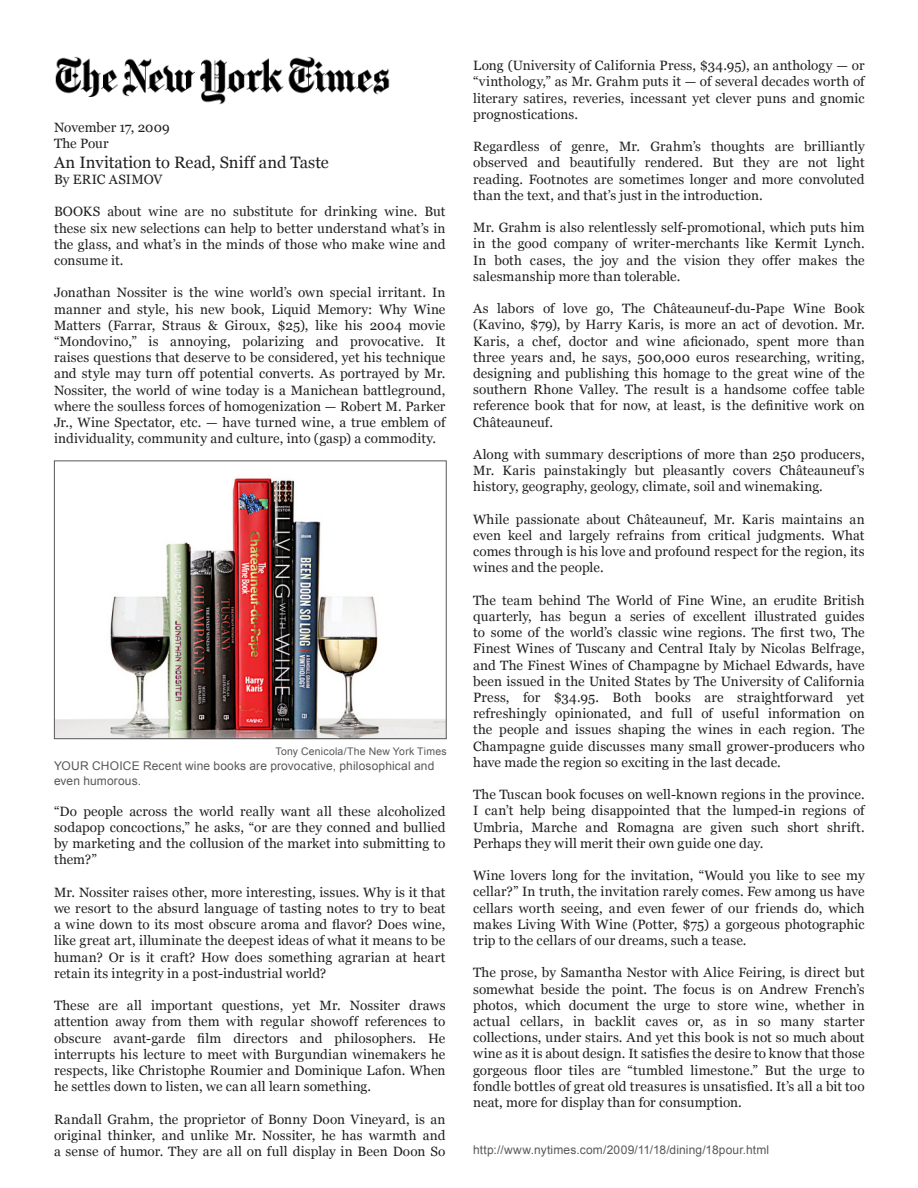
<style>
.page{position:relative;width:918px;height:1188px;background:#fff}
.page>*{position:absolute;margin:0;border:0;box-sizing:border-box;transform-origin:0 0}
.t1{font:16.5px "Georgia";color:#231f20}
.t2{font:13.5px/16.2px "Georgia";letter-spacing:.01em;color:#231f20;text-align:justify}
.t3{font:12px/15px "Arial";letter-spacing:.01em;color:#57585a}
.t4{font:10.5px "Arial";letter-spacing:.015em;color:#57585a}
</style>
<div class="page">
<img style="left:56px;top:478px;width:389px;height:259px">
<div style="left:54px;top:460px;width:393px;height:279px;border:1px solid #57585a"></div>
<img style="left:55px;top:56px;width:335px;height:49px">
<p class="t2" style="left:54px;top:119px;width:117px">November 17, 2009</p>
<p class="t2" style="left:54px;top:135px;width:56px">The Pour</p>
<p class="t1" style="left:54px;top:153px;width:276px">An Invitation to Read, Sniff and Taste</p>
<p class="t2" style="left:54px;top:171px;width:110px">By ERIC ASIMOV</p>
<p class="t2" style="left:54px;top:204px;width:393px">BOOKS about wine are no substitute for drinking wine. But these six new selections can help to better understand what’s in the glass, and what’s in the minds of those who make wine and consume it.</p>
<p class="t2" style="left:54px;top:285px;width:393px">Jonathan Nossiter is the wine world’s own special irritant. In</p>
<p class="t2" style="left:54px;top:301px;width:393px">manner and style, his new book, Liquid Memory: Why Wine</p>
<p class="t2" style="left:54px;top:317px;width:393px">Matters (Farrar, Straus &amp; Giroux, $25), like his 2004 movie</p>
<p class="t2" style="left:54px;top:333px;width:393px">“Mondovino,” is annoying, polarizing and provocative. It</p>
<p class="t2" style="left:54px;top:349px;width:393px">raises questions that deserve to be considered, yet his technique and style may turn off potential converts. As portrayed by Mr.</p>
<p class="t2" style="left:54px;top:382px;width:393px">Nossiter, the world of wine today is a Manichean battleground, where the soulless forces of homogenization — Robert M. Parker Jr., Wine Spectator, etc. — have turned wine, a true emblem of individuality, community and culture, into (gasp) a commodity.</p>
<p class="t4" style="left:275px;top:745px;width:173px">Tony Cenicola/The New York Times</p>
<p class="t3" style="left:54px;top:759px;width:382px">YOUR CHOICE Recent wine books are provocative, philosophical and even humorous.</p>
<p class="t2" style="left:54px;top:803px;width:393px">“Do people across the world really want all these alcoholized sodapop concoctions,” he asks, “or are they conned and bullied by marketing and the collusion of the market into submitting to them?”</p>
<p class="t2" style="left:54px;top:884px;width:393px">Mr. Nossiter raises other, more interesting, issues. Why is it that we resort to the absurd language of tasting notes to try to beat a wine down to its most obscure aroma and flavor? Does wine, like great art, illuminate the deepest ideas of what it means to be</p>
<p class="t2" style="left:54px;top:949px;width:393px">human? Or is it craft? How does something agrarian at heart</p>
<p class="t2" style="left:54px;top:965px;width:274px">retain its integrity in a post-industrial world?</p>
<p class="t2" style="left:54px;top:997px;width:393px">These are all important questions, yet Mr. Nossiter draws</p>
<p class="t2" style="left:54px;top:1014px;width:393px">attention away from them with regular showoff references to</p>
<p class="t2" style="left:54px;top:1030px;width:393px">obscure avant-garde film directors and philosophers. He</p>
<p class="t2" style="left:54px;top:1046px;width:393px">interrupts his lecture to meet with Burgundian winemakers he respects, like Christophe Roumier and Dominique Lafon. When he settles down to listen, we can all learn something.</p>
<p class="t2" style="left:54px;top:1111px;width:393px">Randall Grahm, the proprietor of Bonny Doon Vineyard, is an original thinker, and unlike Mr. Nossiter, he has warmth and a sense of humor. They are all on full display in Been Doon So</p>
<p class="t2" style="left:473px;top:57px;width:393px">Long (University of California Press, $34.95), an anthology — or “vinthology,” as Mr. Grahm puts it — of several decades worth of literary satires, reveries, incessant yet clever puns and gnomic prognostications.</p>
<p class="t2" style="left:473px;top:138px;width:393px">Regardless of genre, Mr. Grahm’s thoughts are brilliantly</p>
<p class="t2" style="left:473px;top:155px;width:393px">observed and beautifully rendered. But they are not light</p>
<p class="t2" style="left:473px;top:171px;width:393px">reading. Footnotes are sometimes longer and more convoluted than the text, and that’s just in the introduction.</p>
<p class="t2" style="left:473px;top:219px;width:393px">Mr. Grahm is also relentlessly self-promotional, which puts him in the good company of writer-merchants like Kermit Lynch.</p>
<p class="t2" style="left:473px;top:252px;width:393px">In both cases, the joy and the vision they offer makes the</p>
<p class="t2" style="left:473px;top:268px;width:209px">salesmanship more than tolerable.</p>
<p class="t2" style="left:473px;top:300px;width:393px">As labors of love go, The Châteauneuf-du-Pape Wine Book</p>
<p class="t2" style="left:473px;top:317px;width:393px">(Kavino, $79), by Harry Karis, is more an act of devotion. Mr.</p>
<p class="t2" style="left:473px;top:333px;width:393px">Karis, a chef, doctor and wine aficionado, spent more than three years and, he says, 500,000 euros researching, writing, designing and publishing this homage to the great wine of the southern Rhone Valley. The result is a handsome coffee table reference book that for now, at least, is the definitive work on Châteauneuf.</p>
<p class="t2" style="left:473px;top:446px;width:393px">Along with summary descriptions of more than 250 producers, Mr. Karis painstakingly but pleasantly covers Châteauneuf’s history, geography, geology, climate, soil and winemaking.</p>
<p class="t2" style="left:473px;top:511px;width:393px">While passionate about Châteauneuf, Mr. Karis maintains an even keel and largely refrains from critical judgments. What comes through is his love and profound respect for the region, its wines and the people.</p>
<p class="t2" style="left:473px;top:592px;width:393px">The team behind The World of Fine Wine, an erudite British quarterly, has begun a series of excellent illustrated guides to some of the world’s classic wine regions. The first two, The Finest Wines of Tuscany and Central Italy by Nicolas Belfrage, and The Finest Wines of Champagne by Michael Edwards, have been issued in the United States by The University of California</p>
<p class="t2" style="left:473px;top:689px;width:393px">Press, for $34.95. Both books are straightforward yet</p>
<p class="t2" style="left:473px;top:705px;width:393px">refreshingly opinionated, and full of useful information on the people and issues shaping the wines in each region. The</p>
<p class="t2" style="left:473px;top:738px;width:393px">Champagne guide discusses many small grower-producers who have made the region so exciting in the last decade.</p>
<p class="t2" style="left:473px;top:786px;width:393px">The Tuscan book focuses on well-known regions in the province.<br>I can’t help being disappointed that the lumped-in regions of Umbria, Marche and Romagna are given such short shrift.<br>Perhaps they will merit their own guide one day.</p>
<p class="t2" style="left:473px;top:867px;width:393px">Wine lovers long for the invitation, “Would you like to see my cellar?” In truth, the invitation rarely comes. Few among us have cellars worth seeing, and even fewer of our friends do, which makes Living With Wine (Potter, $75) a gorgeous photographic trip to the cellars of our dreams, such a tease.</p>
<p class="t2" style="left:473px;top:965px;width:393px">The prose, by Samantha Nestor with Alice Feiring, is direct but somewhat beside the point. The focus is on Andrew French’s photos, which document the urge to store wine, whether in actual cellars, in backlit caves or, as in so many starter collections, under stairs. And yet this book is not so much about wine as it is about design. It satisfies the desire to know that those gorgeous floor tiles are “tumbled limestone.” But the urge to fondle bottles of great old treasures is unsatisfied. It’s all a bit too neat, more for display than for consumption.</p>
<p class="t3" style="left:473px;top:1142px;width:298px">http://www.nytimes.com/2009/11/18/dining/18pour.html</p>
</div>
